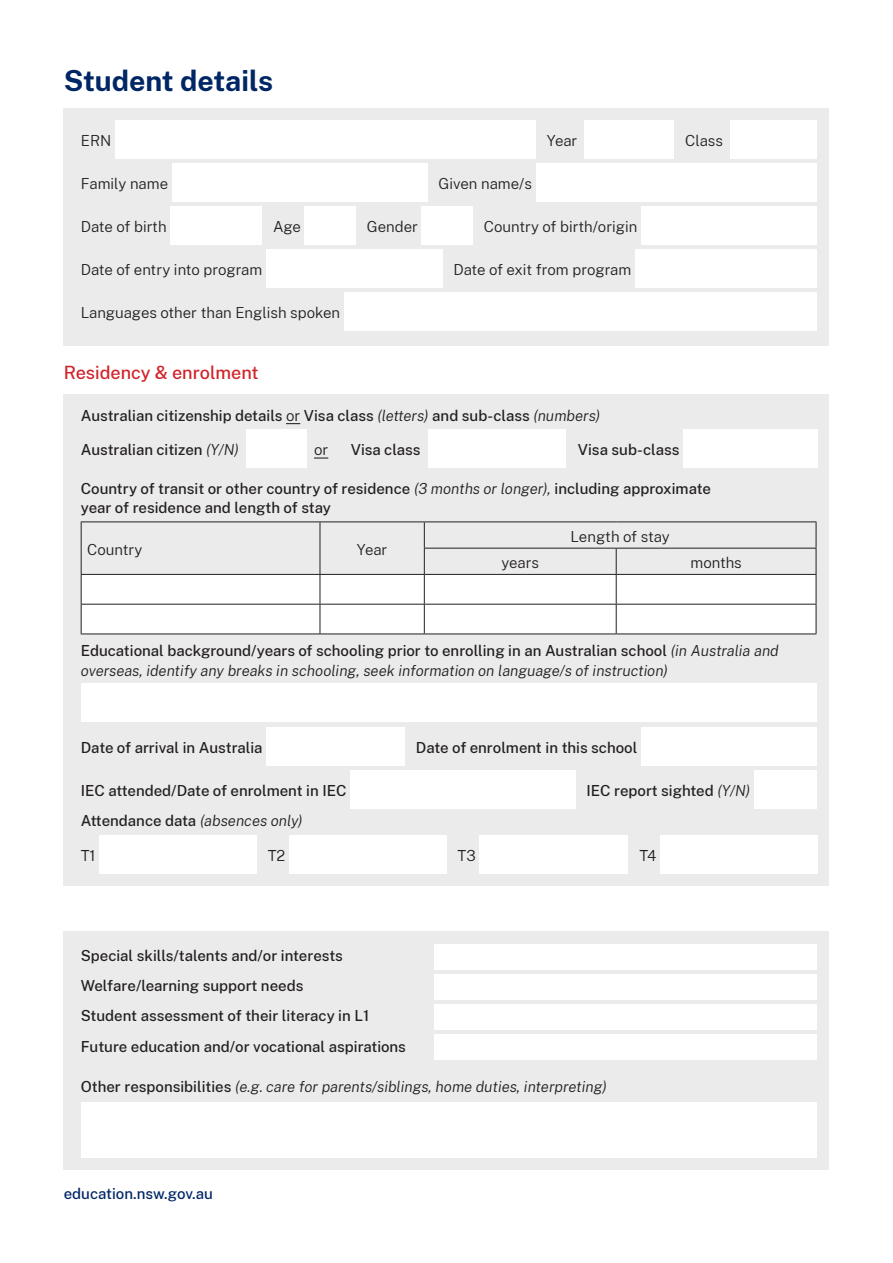
<style>
.page{position:relative;width:893px;height:1263px;background:#fff}
.page>*{position:absolute;margin:0;border:0;box-sizing:border-box;transform-origin:0 0}
.Sub_Title{font:700 28.5px "Public Sans";color:#002664}
.Sub_Sub_Titke{font:500 18px "Public Sans";color:#d1232a}
.Form_Body{font:500 15px/19.5px "Public Sans";color:#231f20}
.Form_Body-2{font:italic 300 15px/19.5px "Public Sans";color:#231f20}
.Form_Body-3{font:300 15px "Public Sans";color:#231f20}
.t1{font:500 15px "Public Sans";color:#002664}
.s1{font-weight:300}
.s2{font-weight:300;font-style:italic}
.s3{font-weight:500;font-style:normal}
</style>
<div class="page">
<div style="left:64px;top:108px;width:765px;height:237px;background:#ebebeb"></div>
<div style="left:64px;top:394px;width:765px;height:491px;background:#ebebeb"></div>
<div style="left:64px;top:931px;width:765px;height:238px;background:#ebebeb"></div>
<div style="left:115px;top:121px;width:421px;height:38px;background:#fff"></div>
<div style="left:585px;top:121px;width:89px;height:38px;background:#fff"></div>
<div style="left:730px;top:121px;width:86px;height:38px;background:#fff"></div>
<div style="left:172px;top:163px;width:255px;height:39px;background:#fff"></div>
<div style="left:536px;top:163px;width:280px;height:39px;background:#fff"></div>
<div style="left:170px;top:206px;width:92px;height:39px;background:#fff"></div>
<div style="left:305px;top:206px;width:51px;height:39px;background:#fff"></div>
<div style="left:422px;top:206px;width:51px;height:39px;background:#fff"></div>
<div style="left:641px;top:206px;width:175px;height:39px;background:#fff"></div>
<div style="left:266px;top:249px;width:176px;height:38px;background:#fff"></div>
<div style="left:635px;top:249px;width:181px;height:38px;background:#fff"></div>
<div style="left:344px;top:292px;width:472px;height:38px;background:#fff"></div>
<svg style="left:286px;top:423px;width:14px;height:1px"></svg>
<svg style="left:314px;top:457px;width:14px;height:2px"></svg>
<div style="left:246px;top:430px;width:61px;height:38px;background:#fff"></div>
<div style="left:428px;top:430px;width:138px;height:38px;background:#fff"></div>
<div style="left:683px;top:430px;width:135px;height:38px;background:#fff"></div>
<hr style="left:81px;top:521px;width:239px;height:1px;background:#231f20">
<hr style="left:320px;top:521px;width:104px;height:1px;background:#231f20">
<hr style="left:424px;top:521px;width:192px;height:1px;background:#231f20">
<hr style="left:616px;top:521px;width:200px;height:1px;background:#231f20">
<svg style="left:81px;top:522px;width:736px;height:112px"></svg>
<hr style="left:81px;top:633px;width:239px;height:1px;background:#231f20">
<hr style="left:320px;top:633px;width:104px;height:1px;background:#231f20">
<hr style="left:424px;top:633px;width:192px;height:1px;background:#231f20">
<hr style="left:616px;top:633px;width:200px;height:1px;background:#231f20">
<div style="left:81px;top:683px;width:735px;height:39px;background:#fff"></div>
<div style="left:266px;top:728px;width:139px;height:38px;background:#fff"></div>
<div style="left:641px;top:728px;width:175px;height:38px;background:#fff"></div>
<div style="left:350px;top:770px;width:225px;height:39px;background:#fff"></div>
<div style="left:754px;top:770px;width:62px;height:39px;background:#fff"></div>
<div style="left:99px;top:835px;width:158px;height:38px;background:#fff"></div>
<div style="left:289px;top:835px;width:157px;height:38px;background:#fff"></div>
<div style="left:479px;top:835px;width:149px;height:38px;background:#fff"></div>
<div style="left:660px;top:835px;width:157px;height:38px;background:#fff"></div>
<div style="left:434px;top:944px;width:382px;height:26px;background:#fff"></div>
<div style="left:434px;top:974px;width:382px;height:26px;background:#fff"></div>
<div style="left:434px;top:1004px;width:382px;height:26px;background:#fff"></div>
<div style="left:434px;top:1034px;width:382px;height:26px;background:#fff"></div>
<div style="left:81px;top:1102px;width:735px;height:56px;background:#fff"></div>
<h2 class="Sub_Title" style="left:64px;top:60px;width:211px">Student details</h2>
<p class="Form_Body-3" style="left:81px;top:130px;width:32px">ERN</p>
<p class="Form_Body-3" style="left:547px;top:130px;width:32px">Year</p>
<p class="Form_Body-3" style="left:685px;top:130px;width:39px">Class</p>
<p class="Form_Body-3" style="left:81px;top:173px;width:89px">Family name</p>
<p class="Form_Body-3" style="left:438px;top:173px;width:95px">Given name/s</p>
<p class="Form_Body-3" style="left:81px;top:216px;width:87px">Date of birth</p>
<p class="Form_Body-3" style="left:273px;top:216px;width:29px">Age</p>
<p class="Form_Body-3" style="left:367px;top:216px;width:53px">Gender</p>
<p class="Form_Body-3" style="left:484px;top:216px;width:155px">Country of birth/origin</p>
<p class="Form_Body-3" style="left:81px;top:259px;width:183px">Date of entry into program</p>
<p class="Form_Body-3" style="left:453px;top:259px;width:179px">Date of exit from program</p>
<p class="Form_Body-3" style="left:81px;top:302px;width:261px">Languages other than English spoken</p>
<p class="Sub_Sub_Titke" style="left:64px;top:360px;width:196px">Residency &amp; enrolment</p>
<p class="Form_Body" style="left:81px;top:405px;width:521px">Australian citizenship details <span class="s1">or</span> Visa class <span class="s2">(letters)</span> and sub-class <span class="s2">(numbers)</span></p>
<p class="Form_Body" style="left:81px;top:439px;width:160px">Australian citizen <span class="s2">(Y/N)</span></p>
<p class="Form_Body-3" style="left:314px;top:439px;width:16px">or</p>
<p class="Form_Body" style="left:351px;top:439px;width:71px">Visa class</p>
<p class="Form_Body" style="left:578px;top:439px;width:103px">Visa sub-class</p>
<p class="Form_Body" style="left:81px;top:478px;width:632px">Country of transit or other country of residence <span class="s2">(3 months or longer),</span> including approximate year of residence and length of stay</p>
<p class="Form_Body-3" style="left:87px;top:539px;width:57px">Country</p>
<p class="Form_Body-3" style="left:357px;top:539px;width:32px">Year</p>
<p class="Form_Body-3" style="left:571px;top:526px;width:101px">Length of stay</p>
<p class="Form_Body-3" style="left:501px;top:553px;width:39px">years</p>
<p class="Form_Body-3" style="left:690px;top:553px;width:53px">months</p>
<p class="Form_Body-2" style="left:81px;top:640px;width:699px"><span class="s3">Educational background/years of schooling prior to enrolling in an Australian school</span> (in Australia and overseas, identify any breaks in schooling, seek information on language/s of instruction)</p>
<p class="Form_Body" style="left:81px;top:737px;width:183px">Date of arrival in Australia</p>
<p class="Form_Body" style="left:416px;top:737px;width:223px">Date of enrolment in this school</p>
<p class="Form_Body" style="left:81px;top:780px;width:267px">IEC attended/Date of enrolment in IEC</p>
<p class="Form_Body" style="left:586px;top:780px;width:165px">IEC report sighted <span class="s2">(Y/N)</span></p>
<p class="Form_Body" style="left:81px;top:810px;width:223px">Attendance data <span class="s2">(absences only)</span></p>
<p class="Form_Body-3" style="left:81px;top:845px;width:16px">T1</p>
<p class="Form_Body-3" style="left:268px;top:845px;width:19px">T2</p>
<p class="Form_Body-3" style="left:458px;top:845px;width:20px">T3</p>
<p class="Form_Body-3" style="left:639px;top:845px;width:19px">T4</p>
<p class="Form_Body" style="left:81px;top:945px;width:264px">Special skills/talents and/or interests</p>
<p class="Form_Body" style="left:81px;top:975px;width:224px">Welfare/learning support needs</p>
<p class="Form_Body" style="left:81px;top:1005px;width:290px">Student assessment of their literacy in L1</p>
<p class="Form_Body" style="left:81px;top:1035px;width:327px">Future education and/or vocational aspirations</p>
<p class="Form_Body-2" style="left:81px;top:1076px;width:528px"><span class="s3">Other responsibilities</span> (e.g. care for parents/siblings, home duties, interpreting)</p>
<p class="t1" style="left:64px;top:1183px;width:151px">education.nsw.gov.au</p>
</div>
